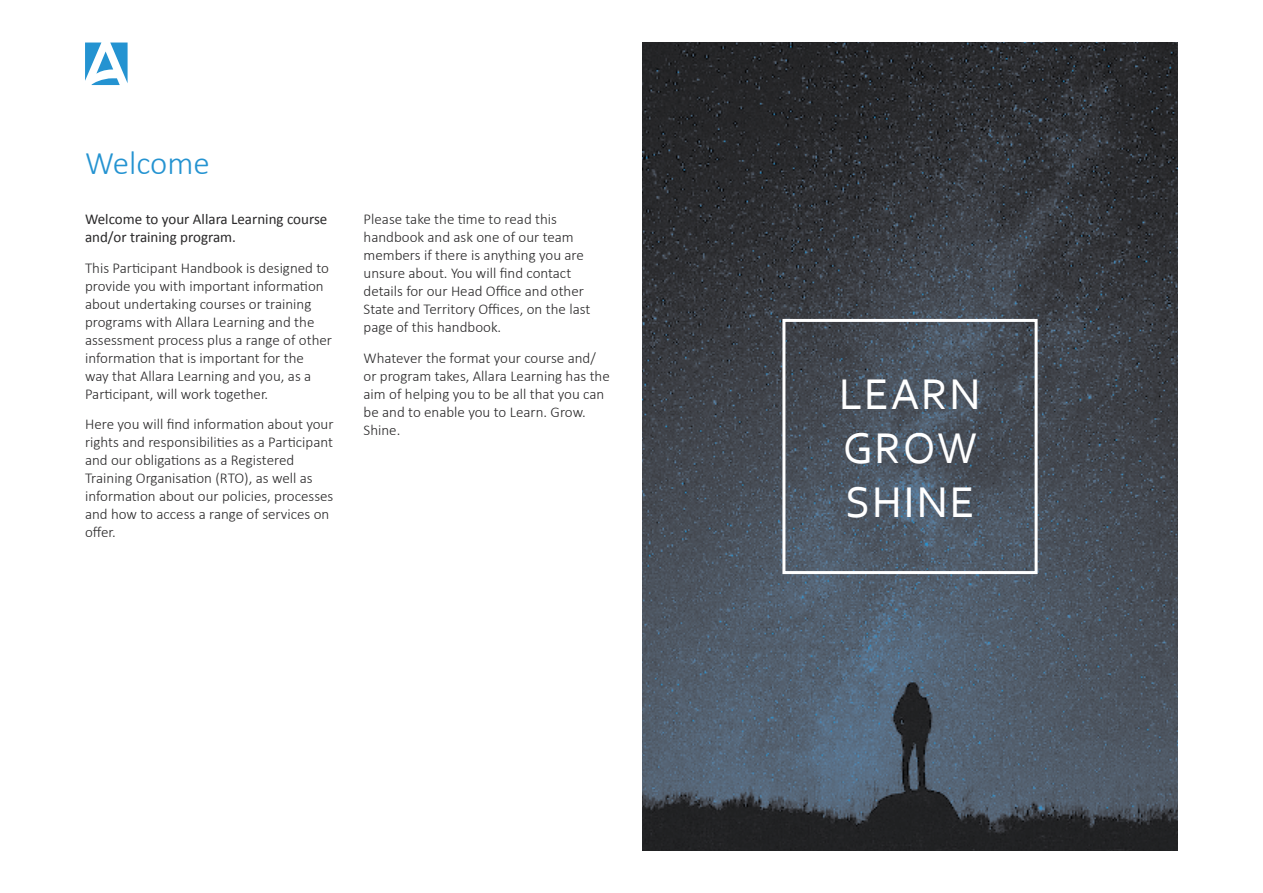
<style>
.page{position:relative;width:1263px;height:893px;background:#fff}
.page>*{position:absolute;margin:0;border:0;box-sizing:border-box;transform-origin:0 0}
.t1{font:45px/54px "Corbel";letter-spacing:.04em;color:#fff;text-align:justify}
.t2{font:300 33px "Calibri";color:#2493d1}
.t3{font:300 15px/18px "Calibri";color:#292829}
.t4{font:15px/18px "Calibri";color:#292829}
</style>
<div class="page">
<svg style="left:85px;top:43px;width:43px;height:42px"></svg>
<img style="left:642px;top:43px;width:536px;height:807px">
<div style="left:782px;top:319px;width:255px;height:255px;border:3px solid #fff"></div>
<h2 class="t2" style="left:85px;top:142px;width:126px">Welcome</h2>
<p class="t4" style="left:85px;top:210px;width:244px">Welcome to your Allara Learning course and/or training program.</p>
<p class="t3" style="left:85px;top:258px;width:249px">This Participant Handbook is designed to provide you with important information about undertaking courses or training programs with Allara Learning and the assessment process plus a range of other information that is important for the<br>way that Allara Learning and you, as a Participant, will work together.</p>
<p class="t3" style="left:85px;top:415px;width:250px">Here you will find information about your rights and responsibilities as a Participant and our obligations as a Registered Training Organisation (RTO), as well as information about our policies, processes and how to access a range of services on offer.</p>
<p class="t3" style="left:364px;top:209px;width:228px">Please take the time to read this handbook and ask one of our team members if there is anything you are unsure about. You will find contact details for our Head Office and other State and Territory Offices, on the last page of this handbook.</p>
<p class="t3" style="left:364px;top:348px;width:248px">Whatever the format your course and/ or program takes, Allara Learning has the aim of helping you to be all that you can be and to enable you to Learn. Grow.<br>Shine.</p>
<h1 class="t1" style="left:839px;top:366px;width:143px">LEARN GROW SHINE</h1>
</div>
